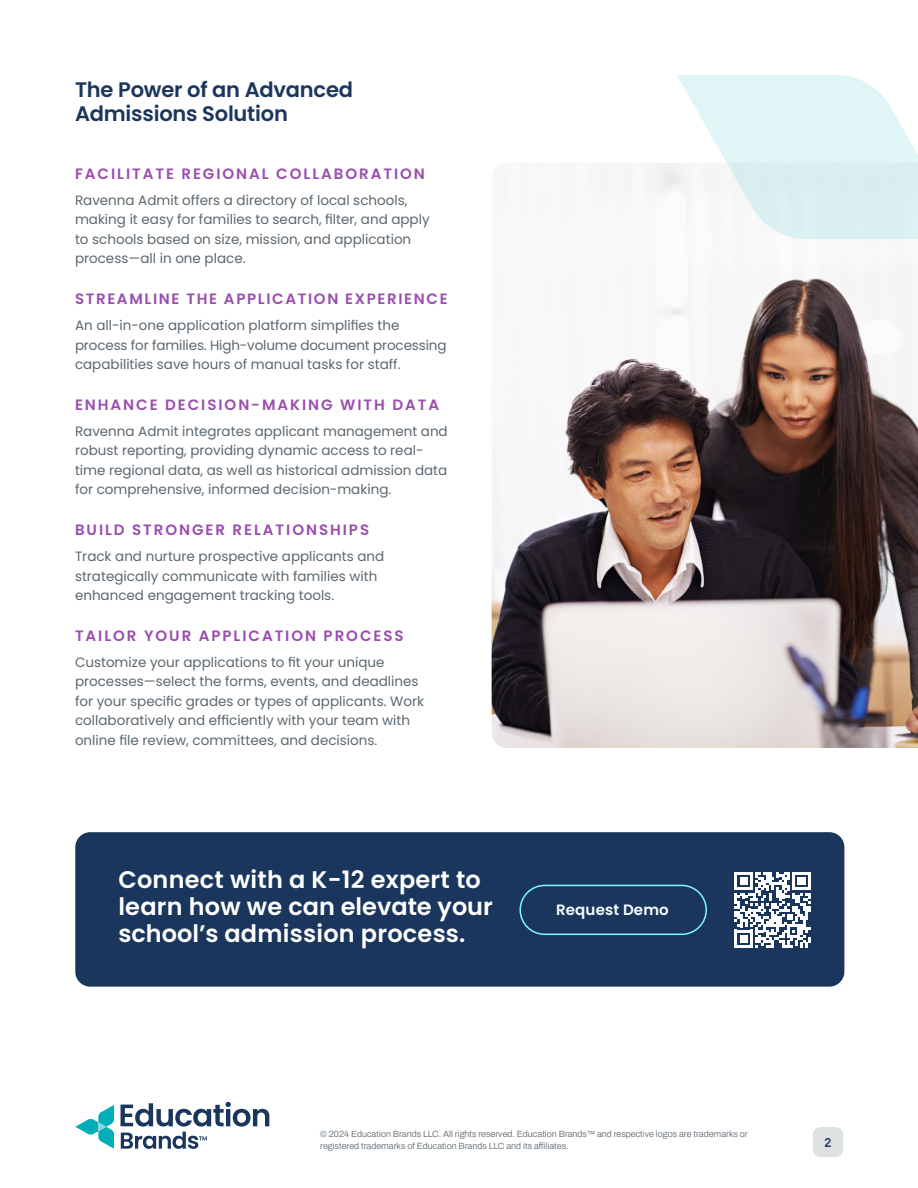
<style>
.page{position:relative;width:918px;height:1188px;background:#fff}
.page>*{position:absolute;margin:0;border:0;box-sizing:border-box;transform-origin:0 0}
.CTA_Header{font:600 24px/27px "Poppins";letter-spacing:.01em;color:#fff}
.t1{font:600 21px/24px "Poppins";letter-spacing:-.01em;color:#1b365d}
.t2{font:600 15px "Poppins";letter-spacing:.13em;color:#9a4eae}
.t3{font:600 15px "Poppins";letter-spacing:.11em;color:#9a4eae}
.Button{font:600 15px "Poppins";letter-spacing:.01em;color:#f5fefe}
.Body{font:13.5px/19.5px "Poppins";color:#5b6770}
.t4{font:12px "AUTHENTIC Sans 130";color:#1b365d}
.t5{font:600 9px/12px "Archivo";color:#5b6770}
</style>
<div class="page">
<div style="left:813px;top:1127px;width:30px;height:30px;background:#dee1e2;border-radius:8px"></div>
<svg style="left:75px;top:1105px;width:39px;height:44px"></svg>
<svg style="left:121px;top:1102px;width:148px;height:47px"></svg>
<div style="left:75px;top:832px;width:769px;height:155px;background:#1b365d;border-radius:15px"></div>
<svg style="left:735px;top:872px;width:76px;height:76px"></svg>
<div style="left:519px;top:885px;width:188px;height:50px;border:2px solid #7df9ff;border-radius:24px"></div>
<img style="left:492px;top:163px;width:426px;height:585px">
<svg style="left:677px;top:75px;width:241px;height:164px"></svg>
<h3 class="t1" style="left:75px;top:78px;width:280px">The Power of an Advanced<br>Admissions Solution</h3>
<h5 class="t2" style="left:75px;top:165px;width:351px">FACILITATE REGIONAL COLLABORATION</h5>
<p class="Body" style="left:75px;top:191px;width:356px">Ravenna Admit offers a directory of local schools, making it easy for families to search, filter, and apply to schools based on size, mission, and application process—all in one place.</p>
<h5 class="t3" style="left:75px;top:290px;width:374px">STREAMLINE THE APPLICATION EXPERIENCE</h5>
<p class="Body" style="left:75px;top:316px;width:373px">An all-in-one application platform simplifies the process for families. High-volume document processing capabilities save hours of manual tasks for staff.</p>
<h5 class="t2" style="left:75px;top:396px;width:366px">ENHANCE DECISION-MAKING WITH DATA</h5>
<p class="Body" style="left:75px;top:422px;width:374px">Ravenna Admit integrates applicant management and robust reporting, providing dynamic access to real&shy;time regional data, as well as historical admission data for comprehensive, informed decision-making.</p>
<h5 class="t2" style="left:75px;top:521px;width:296px">BUILD STRONGER RELATIONSHIPS</h5>
<p class="Body" style="left:75px;top:547px;width:311px">Track and nurture prospective applicants and strategically communicate with families with enhanced engagement tracking tools.</p>
<h5 class="t2" style="left:75px;top:627px;width:330px">TAILOR YOUR APPLICATION PROCESS</h5>
<p class="Body" style="left:75px;top:653px;width:351px">Customize your applications to fit your unique processes—select the forms, events, and deadlines for your specific grades or types of applicants. Work collaboratively and efficiently with your team with online file review, committees, and decisions.</p>
<p class="CTA_Header" style="left:118px;top:866px;width:376px">Connect with a K-12 expert to learn how we can elevate your school’s admission process.</p>
<p class="Button" style="left:556px;top:901px;width:114px">Request Demo</p>
<p class="t5" style="left:320px;top:1128px;width:429px">© 2024 Education Brands LLC. All rights reserved. Education Brands™ and respective logos are trademarks or registered trademarks of Education Brands LLC and its affiliates.</p>
<p class="t4" style="left:824px;top:1135px;width:9px">2</p>
</div>
